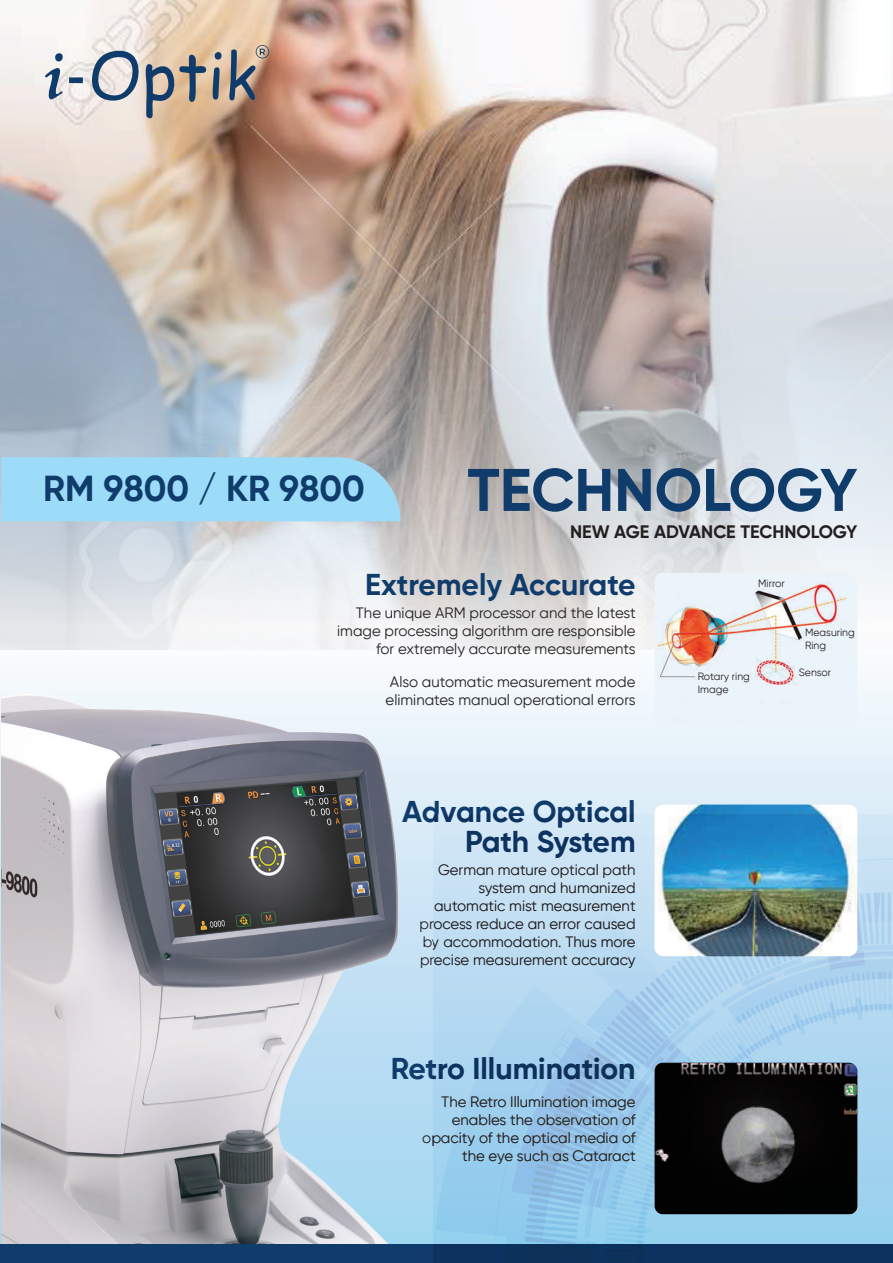
<style>
.page{position:relative;width:893px;height:1263px;background:#fff}
.page>*{position:absolute;margin:0;border:0;box-sizing:border-box;transform-origin:0 0}
.t1{font:700 60px "Gilroy";color:#103c6c}
.t2{font:700 36px "Gilroy";color:#103c6c}
.t3{font:700 30px/30px "Gilroy";color:#103c6c;text-align:right}
.t4{font:700 18px "Gilroy";color:#231f20}
.t5{font:15px/18px "Gilroy";color:#231f20;text-align:right}
.t6{font:10.5px/12.6px "Gilroy";color:#231f20}
</style>
<div class="page">
<svg style="left:0;top:651px;width:893px;height:593px"></svg>
<img style="left:0;top:0;width:893px;height:651px">
<img style="left:654px;top:804px;width:203px;height:10px">
<div style="left:1px;top:457px;width:399px;height:64px;background:#9cdcf8"></div>
<svg style="left:90px;top:49px;width:116px;height:71px;background:#b6b0ac"></svg>
<svg style="left:212px;top:67px;width:8px;height:33px"></svg>
<div style="left:69px;top:77px;width:14px;height:6px;background:#103c6c"></div>
<svg style="left:45px;top:51px;width:24px;height:49px"></svg>
<svg style="left:214px;top:51px;width:9px;height:9px"></svg>
<svg style="left:229px;top:45px;width:40px;height:57px;background:#9a877e"></svg>
<img style="left:654px;top:573px;width:203px;height:151px">
<img style="left:1px;top:665px;width:451px;height:579px">
<div style="left:0;top:1244px;width:893px;height:19px;background:#103c6c"></div>
<svg style="left:434px;top:814px;width:459px;height:449px;background:#9ec9e6"></svg>
<svg style="left:494px;top:867px;width:11px;height:396px;background:#a2cce8"></svg>
<svg style="left:505px;top:858px;width:388px;height:405px;background:#7d9eb3"></svg>
<h2 class="t2" style="left:43px;top:466px;width:323px">RM 9800 / KR 9800</h2>
<h1 class="t1" style="left:467px;top:452px;width:392px">TECHNOLOGY</h1>
<p class="t4" style="left:570px;top:520px;width:289px">NEW AGE ADVANCE TECHNOLOGY</p>
<h3 class="t3" style="left:365px;top:569px;width:272px">Extremely Accurate</h3>
<p class="t5" style="left:337px;top:604px;width:300px">The unique ARM processor and the latest image processing algorithm are responsible for extremely accurate measurements</p>
<p class="t5" style="left:386px;top:673px;width:252px;text-align:left">Also automatic measurement mode eliminates manual operational errors</p>
<h3 class="t3" style="left:402px;top:796px;width:235px">Advance Optical<br>Path System</h3>
<p class="t5" style="left:420px;top:861px;width:218px">German mature optical path system and humanized automatic mist measurement process reduce an error caused by accommodation. Thus more precise measurement accuracy</p>
<h3 class="t3" style="left:391px;top:1054px;width:246px">Retro Illumination</h3>
<p class="t5" style="left:422px;top:1092px;width:215px">The Retro Illumination image enables the observation of opacity of the optical media of the eye such as Cataract</p>
<p class="t6" style="left:758px;top:576px;width:28px">Mirror</p>
<p class="t6" style="left:698px;top:670px;width:54px">Rotary ring<br>Image</p>
<p class="t6" style="left:805px;top:626px;width:51px">Measuring<br>Ring</p>
<p class="t6" style="left:799px;top:666px;width:34px">Sensor</p>
</div>
